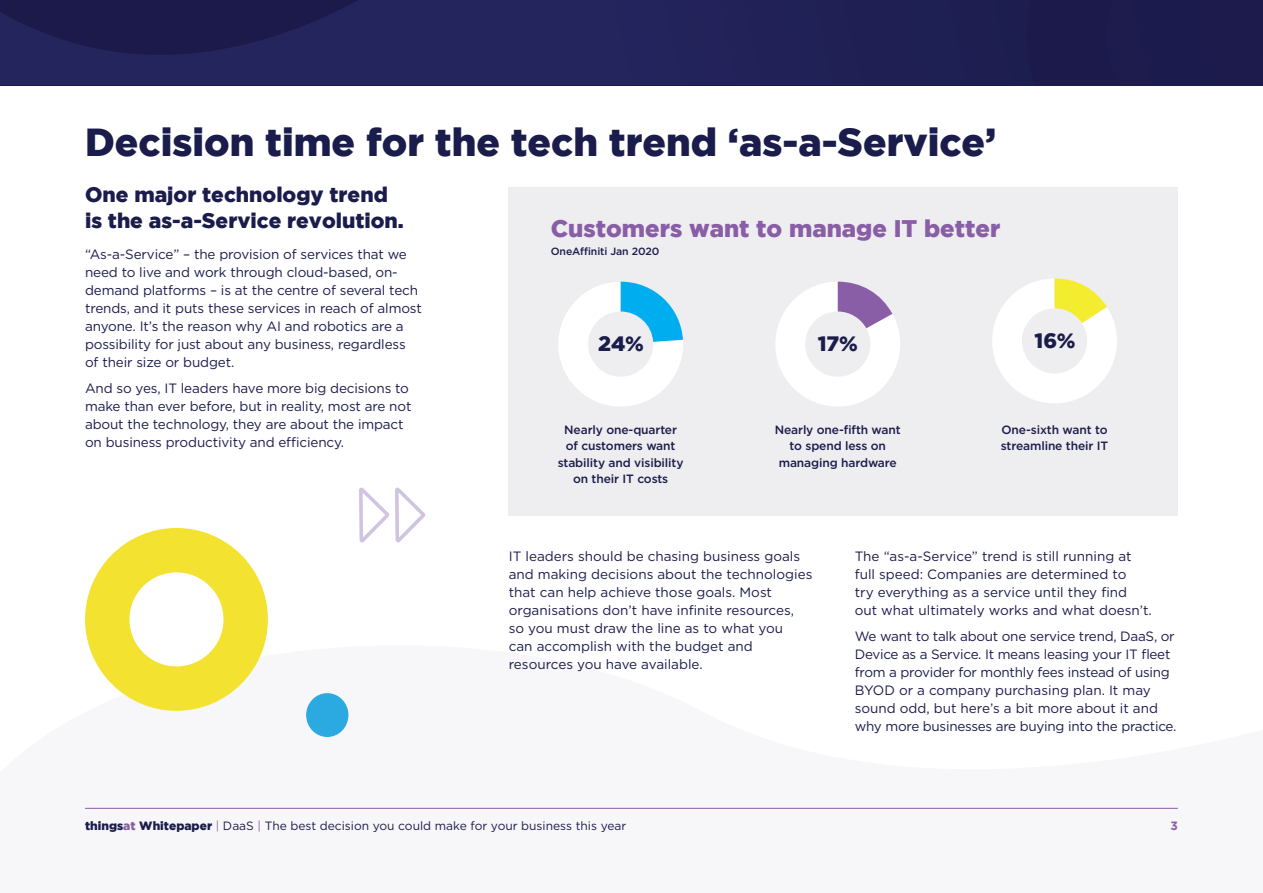
<style>
.page{position:relative;width:1263px;height:893px;background:#fff}
.page>*{position:absolute;margin:0;border:0;box-sizing:border-box;transform-origin:0 0}
.t1{font:900 39px "Gotham";color:#1a1c4b}
.t2{font:900 24px "Gotham";color:#895ea7}
.t3{font:900 21px/25.5px "Gotham";color:#1a1c4b}
.t4{font:900 20.85px "Gotham";color:#1a1c4b}
.t5{font:13.5px/18px "Gotham";letter-spacing:-.01em;color:#1a1c4b}
.t6{font:500 12px/16.5px "Gotham";letter-spacing:-.01em;color:#1a1c4b;text-align:center}
.t7{font:12px "Gotham";color:#1a1c4b}
.t8{font:700 12px "Gotham";color:#895ea7}
.t9{font:500 10.5px "Gotham";letter-spacing:-.01em;color:#1a1c4b}
.s1{font-weight:900}
.s2{font-weight:900;color:#895ea7}
.s3{color:#895ea7}
</style>
<div class="page">
<hr style="left:85px;top:808px;width:1093px;height:1px;background:#895ea7">
<div style="left:0;top:0;width:1263px;height:85px;background:#1c1a4b"></div>
<svg style="left:0;top:0;width:825px;height:85px"></svg>
<div style="left:509px;top:187px;width:669px;height:328px;background:#eeedf0"></div>
<svg style="left:558px;top:282px;width:125px;height:124px"></svg>
<svg style="left:775px;top:282px;width:125px;height:124px"></svg>
<svg style="left:992px;top:278px;width:125px;height:125px"></svg>
<div style="left:306px;top:693px;width:42px;height:44px;background:#2baae1;border-radius:50%"></div>
<svg style="left:85px;top:528px;width:183px;height:183px"></svg>
<svg style="left:359px;top:487px;width:30px;height:55px"></svg>
<svg style="left:395px;top:487px;width:30px;height:55px"></svg>
<h1 class="t1" style="left:85px;top:120px;width:913px">Decision time for the tech trend ‘as-a-Service’</h1>
<h3 class="t3" style="left:85px;top:182px;width:320px">One major technology trend is the as-a-Service revolution.</h3>
<p class="t5" style="left:85px;top:245px;width:338px">“As-a-Service” – the provision of services that we need to live and work through cloud-based, on&shy;demand platforms – is at the centre of several tech trends, and it puts these services in reach of almost anyone. It’s the reason why AI and robotics are a possibility for just about any business, regardless of their size or budget.</p>
<p class="t5" style="left:85px;top:379px;width:328px">And so yes, IT leaders have more big decisions to make than ever before, but in reality, most are not about the technology, they are about the impact on business productivity and efficiency.</p>
<h2 class="t2" style="left:551px;top:214px;width:451px">Customers want to manage IT better</h2>
<p class="t9" style="left:551px;top:245px;width:110px">OneAffiniti Jan 2020</p>
<h3 class="t4" style="left:598px;top:332px;width:47px">24%</h3>
<h3 class="t4" style="left:818px;top:332px;width:42px">17%</h3>
<h3 class="t4" style="left:1034px;top:329px;width:42px">16%</h3>
<p class="t6" style="left:558px;top:421px;width:127px">Nearly one-quarter of customers want stability and visibility on their IT costs</p>
<p class="t6" style="left:775px;top:421px;width:128px">Nearly one-fifth want to spend less on managing hardware</p>
<p class="t6" style="left:1001px;top:421px;width:109px;text-align:left">One-sixth want to streamline their IT</p>
<p class="t5" style="left:509px;top:547px;width:305px">IT leaders should be chasing business goals and making decisions about the technologies that can help achieve those goals. Most organisations don’t have infinite resources, so you must draw the line as to what you<br>can accomplish with the budget and resources you have available.</p>
<p class="t5" style="left:855px;top:547px;width:299px">The “as-a-Service” trend is still running at full speed: Companies are determined to<br>try everything as a service until they find out what ultimately works and what doesn’t.</p>
<p class="t5" style="left:855px;top:628px;width:323px">We want to talk about one service trend, DaaS, or Device as a Service. It means leasing your IT fleet from a provider for monthly fees instead of using BYOD or a company purchasing plan. It may sound odd, but here’s a bit more about it and why more businesses are buying into the practice.</p>
<p class="t7" style="left:85px;top:818px;width:543px"><span class="s1">things</span><span class="s2">at</span> <span class="s1">Whitepaper</span> <span class="s3">|</span> DaaS <span class="s3">|</span> The best decision you could make for your business this year</p>
<p class="t8" style="left:1170px;top:818px;width:9px">3</p>
</div>
